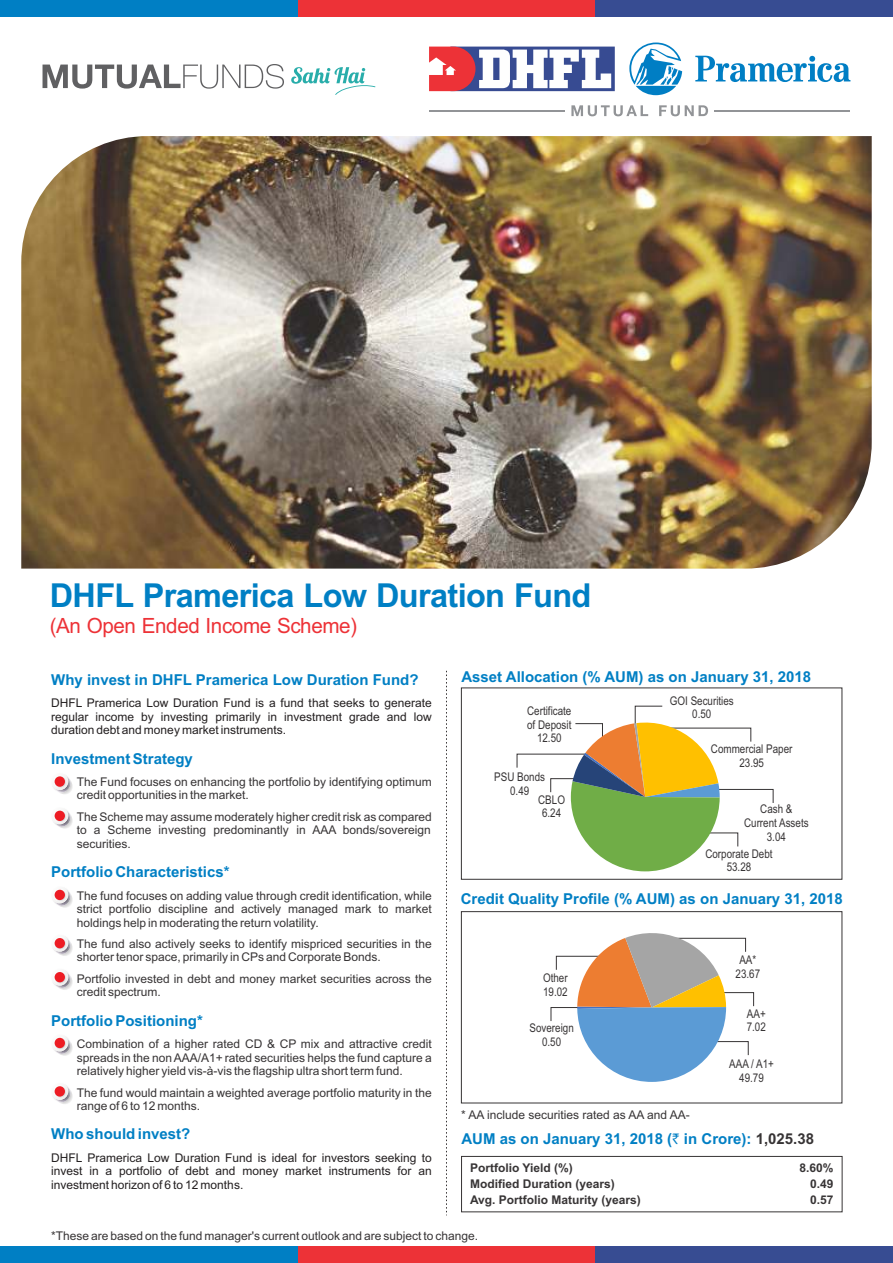
<style>
.page{position:relative;width:893px;height:1263px;background:#fff}
.page>*{position:absolute;margin:0;border:0;box-sizing:border-box;transform-origin:0 0}
.t1{font:33px "Arial";letter-spacing:-.02em;color:#007fc4}
.t2{font:21px "Arial";letter-spacing:-.02em;color:#ed3237}
.t3{font:15px "Arial";color:#007fc4}
.t4{font:12px/13.4px "Arial";color:#373435}
.t5{font:12px/13.4px "Arial";color:#231f20;text-align:justify}
.t6{font:12px/13.6px "Arial Narrow";color:#373435;text-align:center}
.s1{font-family:"Rupee"}
.s2{color:#373435}
</style>
<div class="page">
<svg style="left:446px;top:671px;width:1px;height:544px"></svg>
<img style="left:21px;top:136px;width:851px;height:433px">
<svg style="left:53px;top:776px;width:20px;height:18px"></svg>
<div style="left:55px;top:776px;width:10px;height:11px;background:#ed1c24;border-radius:50%"></div>
<svg style="left:53px;top:971px;width:20px;height:19px"></svg>
<div style="left:55px;top:972px;width:10px;height:10px;background:#ed1c24;border-radius:50%"></div>
<svg style="left:54px;top:809px;width:19px;height:20px"></svg>
<div style="left:55px;top:811px;width:10px;height:10px;background:#ed1c24;border-radius:50%"></div>
<svg style="left:54px;top:889px;width:19px;height:19px"></svg>
<div style="left:55px;top:890px;width:10px;height:10px;background:#ed1c24;border-radius:50%"></div>
<svg style="left:53px;top:937px;width:20px;height:19px"></svg>
<div style="left:55px;top:938px;width:10px;height:10px;background:#ed1c24;border-radius:50%"></div>
<svg style="left:54px;top:1037px;width:19px;height:19px"></svg>
<div style="left:55px;top:1038px;width:10px;height:10px;background:#ed1c24;border-radius:50%"></div>
<svg style="left:53px;top:1085px;width:20px;height:19px"></svg>
<div style="left:55px;top:1086px;width:10px;height:10px;background:#ed1c24;border-radius:50%"></div>
<svg style="left:429px;top:47px;width:186px;height:44px"></svg>
<svg style="left:695px;top:56px;width:155px;height:26px"></svg>
<svg style="left:629px;top:43px;width:53px;height:52px"></svg>
<hr style="left:429px;top:110px;width:136px;height:1px;background:#929497">
<hr style="left:715px;top:110px;width:135px;height:1px;background:#929497">
<svg style="left:571px;top:105px;width:77px;height:11px"></svg>
<svg style="left:659px;top:105px;width:49px;height:11px"></svg>
<svg style="left:43px;top:64px;width:241px;height:25px"></svg>
<svg style="left:291px;top:67px;width:85px;height:28px"></svg>
<div style="left:461px;top:687px;width:381px;height:193px;border:1px solid #373435"></div>
<div style="left:461px;top:911px;width:381px;height:192px;border:1px solid #373435"></div>
<div style="left:461px;top:1156px;width:381px;height:56px;border:1px solid #373435"></div>
<svg style="left:516px;top:705px;width:258px;height:167px"></svg>
<svg style="left:550px;top:933px;width:204px;height:149px"></svg>
<div style="left:0;top:0;width:893px;height:17px;background:#ed3237"></div>
<div style="left:0;top:0;width:298px;height:17px;background:#007fc4"></div>
<div style="left:595px;top:0;width:298px;height:17px;background:#374c92"></div>
<div style="left:0;top:1246px;width:893px;height:17px;background:#ed3237"></div>
<div style="left:0;top:1246px;width:298px;height:17px;background:#007fc4"></div>
<div style="left:595px;top:1246px;width:298px;height:17px;background:#374c92"></div>
<h1 class="t1" style="left:50px;top:583px;width:543px">DHFL Pramerica Low Duration Fund</h1>
<h2 class="t2" style="left:50px;top:617px;width:309px">(An Open Ended Income Scheme)</h2>
<p class="t3" style="left:51px;top:674px;width:369px">Why invest in DHFL Pramerica Low Duration Fund?</p>
<p class="t5" style="left:51px;top:697px;width:382px">DHFL Pramerica Low Duration Fund is a fund that seeks to generate regular income by investing primarily in investment grade and low duration debt and money market instruments.</p>
<p class="t3" style="left:51px;top:753px;width:143px">Investment Strategy</p>
<p class="t4" style="left:77px;top:776px;width:357px">The Fund focuses on enhancing the portfolio by identifying optimum credit opportunities in the market.</p>
<p class="t4" style="left:77px;top:811px;width:357px;text-align:justify">The Scheme may assume moderately higher credit risk as compared to a Scheme investing predominantly in AAA bonds/sovereign securities.</p>
<p class="t3" style="left:51px;top:866px;width:180px">Portfolio Characteristics*</p>
<p class="t4" style="left:77px;top:890px;width:357px;text-align:justify">The fund focuses on adding value through credit identification, while strict portfolio discipline and actively managed mark to market holdings help in moderating the return volatility.</p>
<p class="t4" style="left:77px;top:938px;width:357px">The fund also actively seeks to identify mispriced securities in the shorter tenor space, primarily in CPs and Corporate Bonds.</p>
<p class="t4" style="left:77px;top:973px;width:357px">Portfolio invested in debt and money market securities across the credit spectrum.</p>
<p class="t3" style="left:51px;top:1015px;width:153px">Portfolio Positioning*</p>
<p class="t4" style="left:77px;top:1038px;width:357px;text-align:justify">Combination of a higher rated CD &amp; CP mix and attractive credit spreads in the non AAA/A1+ rated securities helps the fund capture a relatively higher yield vis-à-vis the flagship ultra short term fund.</p>
<p class="t4" style="left:77px;top:1087px;width:357px">The fund would maintain a weighted average portfolio maturity in the range of 6 to 12 months.</p>
<p class="t3" style="left:51px;top:1128px;width:141px">Who should invest?</p>
<p class="t5" style="left:51px;top:1152px;width:382px">DHFL Pramerica Low Duration Fund is ideal for investors seeking to invest in a portfolio of debt and money market instruments for an investment horizon of 6 to 12 months.</p>
<p class="t3" style="left:461px;top:671px;width:351px">Asset Allocation (% AUM) as on January 31, 2018</p>
<p class="t6" style="left:527px;top:705px;width:46px">Certificate of Deposit<br>12.50</p>
<p class="t6" style="left:670px;top:695px;width:65px">GOI Securities<br>0.50</p>
<p class="t6" style="left:711px;top:743px;width:83px">Commercial Paper<br>23.95</p>
<p class="t6" style="left:744px;top:803px;width:66px">Cash &amp;<br>Current Assets<br>3.04</p>
<p class="t6" style="left:705px;top:848px;width:69px">Corporate Debt<br>53.28</p>
<p class="t6" style="left:494px;top:771px;width:52px">PSU Bonds<br>0.49</p>
<p class="t6" style="left:538px;top:794px;width:28px">CBLO<br>6.24</p>
<p class="t3" style="left:461px;top:893px;width:384px">Credit Quality Profile (% AUM) as on January 31, 2018</p>
<p class="t6" style="left:735px;top:954px;width:26px">AA*<br>23.67</p>
<p class="t6" style="left:747px;top:1008px;width:21px;text-align:left">AA+<br>7.02</p>
<p class="t6" style="left:729px;top:1058px;width:46px">AAA / A1+<br>49.79</p>
<p class="t6" style="left:543px;top:972px;width:26px;text-align:left">Other<br>19.02</p>
<p class="t6" style="left:529px;top:1022px;width:46px">Sovereign<br>0.50</p>
<p class="t4" style="left:461px;top:1109px;width:230px">* AA include securities rated as AA and AA-</p>
<p class="t3" style="left:461px;top:1133px;width:354px">AUM as on January 31, 2018 (<span class="s1">`</span> in Crore): <span class="s2">1,025.38</span></p>
<p class="t4" style="left:470px;top:1162px;width:104px">Portfolio Yield (%)</p>
<p class="t4" style="left:800px;top:1162px;width:36px">8.60%</p>
<p class="t4" style="left:470px;top:1178px;width:146px">Modified Duration (years)</p>
<p class="t4" style="left:810px;top:1178px;width:25px">0.49</p>
<p class="t4" style="left:470px;top:1194px;width:172px">Avg. Portfolio Maturity (years)</p>
<p class="t4" style="left:810px;top:1194px;width:25px">0.57</p>
<p class="t4" style="left:51px;top:1230px;width:429px">*These are based on the fund manager's current outlook and are subject to change.</p>
</div>
